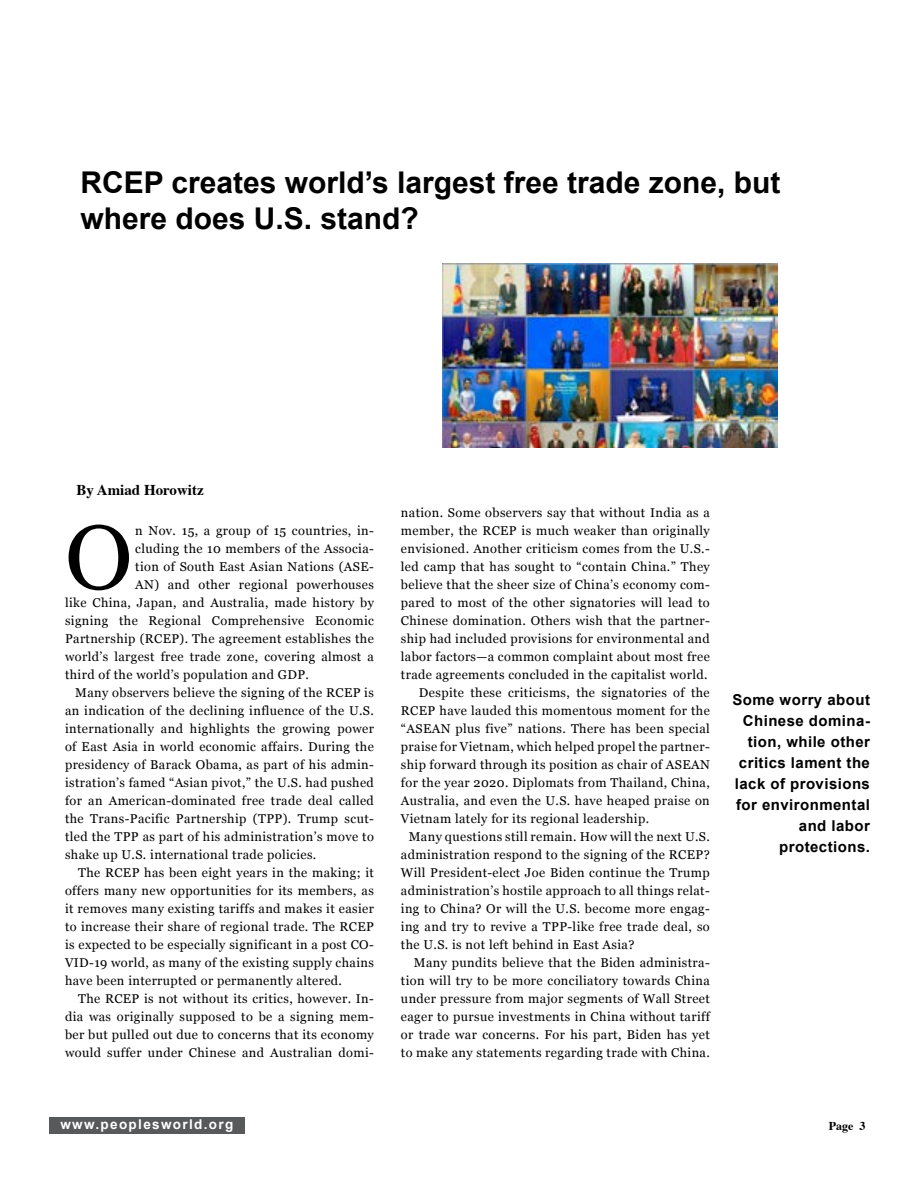
<style>
.page{position:relative;width:918px;height:1188px;background:#fff}
.page>*{position:absolute;margin:0;border:0;box-sizing:border-box;transform-origin:0 0}
.t1{font:90.75px "Georgia";color:#000}
.t2{font:700 30px/36px "Arial";color:#000}
.t3{font:700 15px/21px "Arial";letter-spacing:.03em;color:#000;text-align:right}
.t4{font:700 15px "Times";color:#000}
.t5{font:700 13.5px "Arial";letter-spacing:.1em;color:#fff}
.t6{font:12.75px "Georgia";letter-spacing:.03em;color:#000}
.t7{font:700 12px "Times";color:#000}
</style>
<div class="page">
<div style="left:49px;top:1118px;width:196px;height:16px;background:#58595b"></div>
<img style="left:443px;top:264px;width:334px;height:184px">
<h2 class="t2" style="left:80px;top:165px;width:702px">RCEP creates world’s largest free trade zone, but where does U.S. stand?</h2>
<p class="t4" style="left:76px;top:476px;width:129px">By Amiad Horowitz</p>
<h1 class="t1" style="left:65px;top:491px;width:69px">O</h1>
<p class="t6" style="left:135px;top:521px;width:240px">n Nov. 15, a group of 15 countries, in-</p>
<p class="t6" style="left:135px;top:539px;width:240px">cluding the 10 members of the Associa-</p>
<p class="t6" style="left:135px;top:557px;width:240px">tion of South East Asian Nations (ASE-</p>
<p class="t6" style="left:135px;top:575px;width:240px">AN) and other regional powerhouses</p>
<p class="t6" style="left:65px;top:593px;width:310px">like China, Japan, and Australia, made history by</p>
<p class="t6" style="left:65px;top:611px;width:310px">signing the Regional Comprehensive Economic</p>
<p class="t6" style="left:65px;top:629px;width:310px">Partnership (RCEP). The agreement establishes the</p>
<p class="t6" style="left:65px;top:647px;width:310px">world’s largest free trade zone, covering almost a</p>
<p class="t6" style="left:65px;top:665px;width:245px">third of the world’s population and GDP.</p>
<p class="t6" style="left:75px;top:683px;width:300px">Many observers believe the signing of the RCEP is</p>
<p class="t6" style="left:65px;top:701px;width:310px">an indication of the declining influence of the U.S.</p>
<p class="t6" style="left:65px;top:719px;width:310px">internationally and highlights the growing power</p>
<p class="t6" style="left:65px;top:737px;width:310px">of East Asia in world economic affairs. During the</p>
<p class="t6" style="left:65px;top:755px;width:310px">presidency of Barack Obama, as part of his admin-</p>
<p class="t6" style="left:65px;top:773px;width:310px">istration’s famed “Asian pivot,” the U.S. had pushed</p>
<p class="t6" style="left:65px;top:791px;width:310px">for an American-dominated free trade deal called</p>
<p class="t6" style="left:65px;top:809px;width:310px">the Trans-Pacific Partnership (TPP). Trump scut-</p>
<p class="t6" style="left:65px;top:827px;width:310px">tled the TPP as part of his administration’s move to</p>
<p class="t6" style="left:65px;top:845px;width:253px">shake up U.S. international trade policies.</p>
<p class="t6" style="left:78px;top:863px;width:297px">The RCEP has been eight years in the making; it</p>
<p class="t6" style="left:65px;top:881px;width:310px">offers many new opportunities for its members, as</p>
<p class="t6" style="left:65px;top:899px;width:310px">it removes many existing tariffs and makes it easier</p>
<p class="t6" style="left:65px;top:917px;width:310px">to increase their share of regional trade. The RCEP</p>
<p class="t6" style="left:65px;top:935px;width:310px">is expected to be especially significant in a post CO-</p>
<p class="t6" style="left:65px;top:953px;width:310px">VID-19 world, as many of the existing supply chains</p>
<p class="t6" style="left:65px;top:971px;width:279px">have been interrupted or permanently altered.</p>
<p class="t6" style="left:78px;top:989px;width:297px">The RCEP is not without its critics, however. In-</p>
<p class="t6" style="left:65px;top:1007px;width:310px">dia was originally supposed to be a signing mem-</p>
<p class="t6" style="left:65px;top:1025px;width:310px">ber but pulled out due to concerns that its economy</p>
<p class="t6" style="left:65px;top:1043px;width:310px">would suffer under Chinese and Australian domi-</p>
<p class="t5" style="left:60px;top:1116px;width:174px">www.peoplesworld.org</p>
<p class="t6" style="left:401px;top:503px;width:310px">nation. Some observers say that without India as a</p>
<p class="t6" style="left:401px;top:521px;width:310px">member, the RCEP is much weaker than originally</p>
<p class="t6" style="left:401px;top:539px;width:310px">envisioned. Another criticism comes from the U.S.-</p>
<p class="t6" style="left:401px;top:557px;width:310px">led camp that has sought to “contain China.” They</p>
<p class="t6" style="left:401px;top:575px;width:310px">believe that the sheer size of China’s economy com-</p>
<p class="t6" style="left:401px;top:593px;width:310px">pared to most of the other signatories will lead to</p>
<p class="t6" style="left:401px;top:611px;width:310px">Chinese domination. Others wish that the partner-</p>
<p class="t6" style="left:401px;top:629px;width:310px">ship had included provisions for environmental and</p>
<p class="t6" style="left:401px;top:647px;width:310px">labor factors—a common complaint about most free</p>
<p class="t6" style="left:401px;top:665px;width:308px">trade agreements concluded in the capitalist world.</p>
<p class="t6" style="left:419px;top:683px;width:292px">Despite these criticisms, the signatories of the</p>
<p class="t6" style="left:401px;top:701px;width:310px">RCEP have lauded this momentous moment for the</p>
<p class="t6" style="left:401px;top:719px;width:310px">“ASEAN plus five” nations. There has been special</p>
<p class="t6" style="left:401px;top:737px;width:310px">praise for Vietnam, which helped propel the partner-</p>
<p class="t6" style="left:401px;top:755px;width:310px">ship forward through its position as chair of ASEAN</p>
<p class="t6" style="left:401px;top:773px;width:310px">for the year 2020. Diplomats from Thailand, China,</p>
<p class="t6" style="left:401px;top:791px;width:310px">Australia, and even the U.S. have heaped praise on</p>
<p class="t6" style="left:401px;top:809px;width:250px">Vietnam lately for its regional leadership.</p>
<p class="t6" style="left:409px;top:827px;width:303px">Many questions still remain. How will the next U.S.</p>
<p class="t6" style="left:401px;top:845px;width:310px">administration respond to the signing of the RCEP?</p>
<p class="t6" style="left:401px;top:863px;width:310px">Will President-elect Joe Biden continue the Trump</p>
<p class="t6" style="left:401px;top:881px;width:310px">administration’s hostile approach to all things relat-</p>
<p class="t6" style="left:401px;top:899px;width:310px">ing to China? Or will the U.S. become more engag-</p>
<p class="t6" style="left:401px;top:917px;width:310px">ing and try to revive a TPP-like free trade deal, so</p>
<p class="t6" style="left:401px;top:935px;width:235px">the U.S. is not left behind in East Asia?</p>
<p class="t6" style="left:414px;top:953px;width:297px">Many pundits believe that the Biden administra-</p>
<p class="t6" style="left:401px;top:971px;width:310px">tion will try to be more conciliatory towards China</p>
<p class="t6" style="left:401px;top:989px;width:310px">under pressure from major segments of Wall Street</p>
<p class="t6" style="left:401px;top:1007px;width:310px">eager to pursue investments in China without tariff</p>
<p class="t6" style="left:401px;top:1025px;width:310px">or trade war concerns. For his part, Biden has yet</p>
<p class="t6" style="left:401px;top:1043px;width:310px">to make any statements regarding trade with China.</p>
<p class="t3" style="left:732px;top:690px;width:139px">Some worry about<br>Chinese domina&shy;tion, while other critics lament the lack of provisions for environmental and labor protections.</p>
<p class="t7" style="left:829px;top:1114px;width:38px">Page 3</p>
</div>
